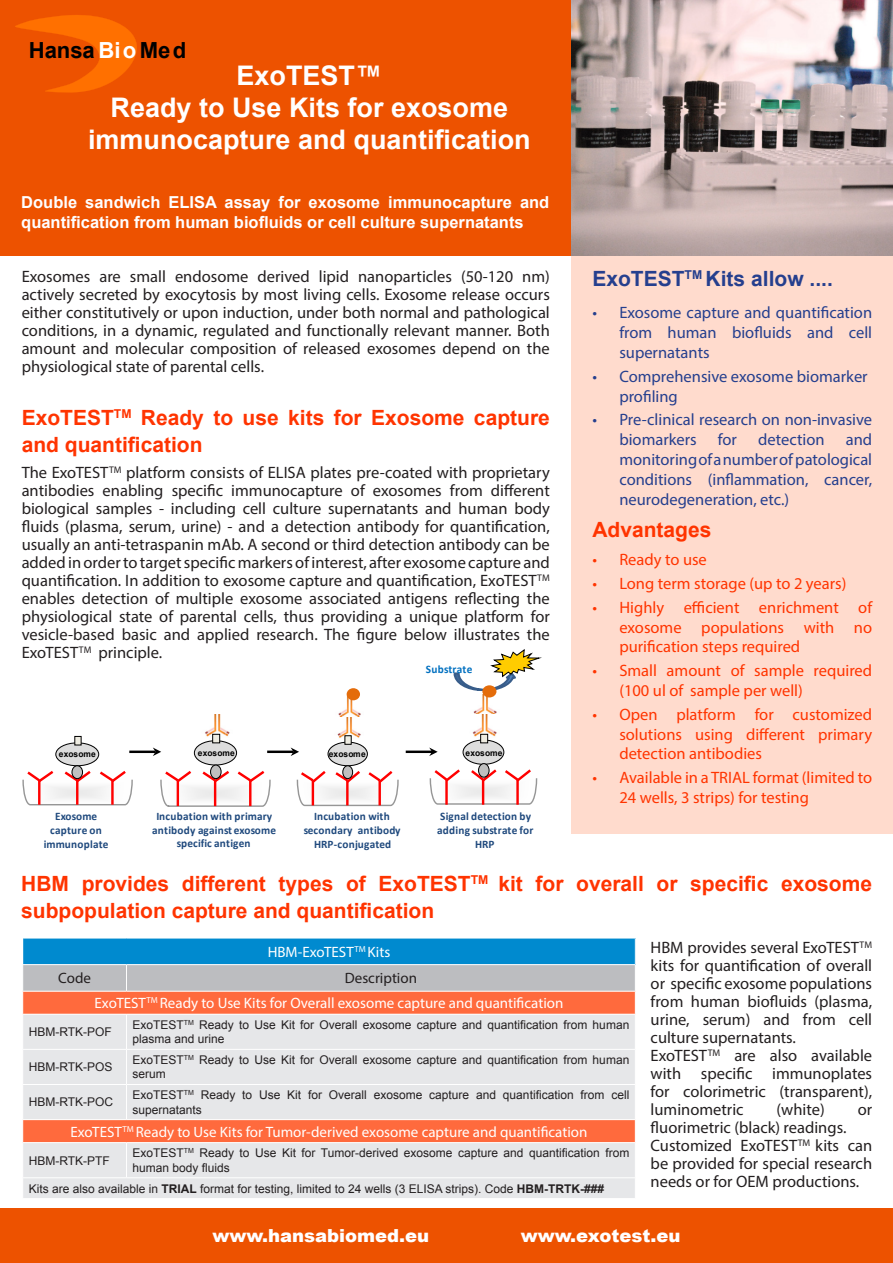
<style>
.page{position:relative;width:893px;height:1263px;background:#fff}
.page>*{position:absolute;margin:0;border:0;box-sizing:border-box;transform-origin:0 0}
.t1{font:700 27px/32.4px "Arial";color:#fff;text-align:center}
.t2{font:700 22.2px "Arial";color:#000}
.Titre_paragraphe{font:700 21px/27px "Arial";color:#ff3400}
.t3{font:700 21px "Arial";color:#253f8e}
.t4{font:900 18px "Arial";color:#fff}
.Sous_titre{font:16.5px/18px "Myriad Pro";color:#231f20;text-align:justify}
.t5{font:16.5px/19.8px "Myriad Pro";color:#ff3400;text-align:justify}
.t6{font:16.5px/19.8px "Myriad Pro";color:#253f8e;text-align:justify}
.t7{font:700 16.5px/19.8px "Arial";color:#fff}
.Tableau_titre{font:15px "Myriad Pro";color:#fff}
.Style_de_paragraphe{font:15px "Myriad Pro";color:#fff}
.Style_de_paragraphe-2{font:15px "Myriad Pro";color:#231f20}
.t8{font:12px/14.4px "Arial";color:#231f20}
.t9{font:700 11.4px/13.6px "Calibri";letter-spacing:.02em;color:#1f497d;text-align:center}
.t10{font:700 11.4px "Calibri";letter-spacing:.025em;color:#0070c0}
.t11{font:700 8.55px "Arial";letter-spacing:.025em;color:#000}
.s1{color:#fff}
.s2{font-weight:700}
</style>
<div class="page">
<img style="left:571px;top:0;width:322px;height:256px">
<div style="left:0;top:0;width:571px;height:256px;background:#ed5200"></div>
<div style="left:0;top:1209px;width:893px;height:54px;background:#ed5200"></div>
<svg style="left:22px;top:742px;width:112px;height:63px"></svg>
<div style="left:74px;top:736px;width:7px;height:9px;background:#eeece1;border:1px solid #000"></div>
<img style="left:338px;top:696px;width:23px;height:22px">
<svg style="left:347px;top:688px;width:13px;height:12px"></svg>
<img style="left:337px;top:718px;width:24px;height:23px">
<div style="left:345px;top:735px;width:7px;height:10px;background:#eeece1;border:1px solid #000"></div>
<img style="left:205px;top:715px;width:25px;height:25px">
<div style="left:212px;top:734px;width:8px;height:9px;background:#eeece1;border:1px solid #000"></div>
<img style="left:473px;top:697px;width:24px;height:18px">
<img style="left:472px;top:715px;width:25px;height:24px">
<div style="left:480px;top:734px;width:8px;height:9px;background:#eeece1;border:1px solid #000"></div>
<svg style="left:453px;top:649px;width:89px;height:48px"></svg>
<hr style="left:129px;top:750px;width:27px;height:3px;background:#000">
<svg style="left:153px;top:740px;width:118px;height:66px"></svg>
<hr style="left:267px;top:750px;width:26px;height:3px;background:#000">
<svg style="left:291px;top:741px;width:108px;height:66px"></svg>
<hr style="left:406px;top:750px;width:26px;height:3px;background:#000">
<svg style="left:429px;top:739px;width:109px;height:66px"></svg>
<div style="left:571px;top:256px;width:322px;height:577px;background:#ffdbcd"></div>
<svg style="left:23px;top:1015px;width:612px;height:183px;background:#e9d7d3"></svg>
<svg style="left:22px;top:938px;width:614px;height:76px;background:#9396a1"></svg>
<hr style="left:126px;top:1014px;width:1px;height:35px;background:#fff">
<hr style="left:22px;top:1049px;width:104px;height:1px;background:#fff">
<hr style="left:126px;top:1049px;width:510px;height:1px;background:#fff">
<hr style="left:126px;top:1050px;width:1px;height:34px;background:#fff">
<hr style="left:22px;top:1084px;width:104px;height:1px;background:#fff">
<hr style="left:126px;top:1084px;width:510px;height:1px;background:#fff">
<hr style="left:126px;top:1085px;width:1px;height:34px;background:#fff">
<hr style="left:22px;top:1119px;width:104px;height:1px;background:#fff">
<svg style="left:22px;top:1120px;width:1px;height:22px"></svg>
<hr style="left:126px;top:1119px;width:510px;height:1px;background:#fff">
<hr style="left:22px;top:1142px;width:104px;height:1px;background:#fff">
<hr style="left:126px;top:1142px;width:510px;height:1px;background:#fff">
<hr style="left:126px;top:1143px;width:1px;height:34px;background:#fff">
<hr style="left:22px;top:1177px;width:104px;height:1px;background:#fff">
<hr style="left:126px;top:1177px;width:510px;height:1px;background:#fff">
<svg style="left:15px;top:15px;width:122px;height:78px"></svg>
<h2 class="t2" style="left:29px;top:36px;width:159px">Hansa <span class="s1">Bio</span> Med</h2>
<p class="t1" style="left:237px;top:60px;width:147px">ExoTEST™</p>
<p class="t1" style="left:88px;top:92px;width:444px">Ready to Use Kits for exosome immunocapture and quantification</p>
<p class="t7" style="left:21px;top:193px;width:530px">Double sandwich ELISA assay for exosome immunocapture and quantification from human biofluids or cell culture supernatants</p>
<p class="Sous_titre" style="left:22px;top:267px;width:530px">Exosomes are small endosome derived lipid nanoparticles (50-120 nm) actively secreted by exocytosis by most living cells. Exosome release occurs either constitutively or upon induction, under both normal and pathological conditions, in a dynamic, regulated and functionally relevant manner. Both amount and molecular composition of released exosomes depend on the physiological state of parental cells.</p>
<p class="Titre_paragraphe" style="left:22px;top:405px;width:530px">ExoTEST<sup>TM</sup> Ready to use kits for Exosome capture and quantification</p>
<p class="Sous_titre" style="left:22px;top:464px;width:530px">The ExoTEST<sup>TM</sup> platform consists of ELISA plates pre-coated with proprietary antibodies enabling specific immunocapture of exosomes from different biological samples - including cell culture supernatants and human body fluids (plasma, serum, urine) - and a detection antibody for quantification, usually an anti-tetraspanin mAb. A second or third detection antibody can be added in order to target specific markers of interest, after exosome capture and quantification. In addition to exosome capture and quantification, ExoTEST<sup>TM </sup>enables detection of multiple exosome associated antigens reflecting the physiological state of parental cells, thus providing a unique platform for vesicle-based basic and applied research. The figure below illustrates the ExoTEST<sup>TM</sup> principle.</p>
<p class="t10" style="left:426px;top:662px;width:48px">Substrate</p>
<p class="t11" style="left:59px;top:749px;width:39px">exosome</p>
<p class="t11" style="left:198px;top:747px;width:39px">exosome</p>
<p class="t11" style="left:329px;top:748px;width:39px">exosome</p>
<p class="t11" style="left:465px;top:747px;width:39px">exosome</p>
<p class="t9" style="left:44px;top:810px;width:66px">Exosome capture on immunoplate</p>
<p class="t9" style="left:152px;top:810px;width:125px">Incubation with primary antibody against exosome specific antigen</p>
<p class="t9" style="left:304px;top:810px;width:98px">Incubation with secondary antibody<br>HRP-conjugated</p>
<p class="t9" style="left:437px;top:810px;width:98px">Signal detection by adding substrate for<br>HRP</p>
<p class="t3" style="left:592px;top:264px;width:242px">ExoTEST<sup>TM</sup> Kits allow ....</p>
<p class="t6" style="left:619px;top:303px;width:254px;text-indent:-27px">• Exosome capture and quantification from human biofluids and cell supernatants</p>
<p class="t6" style="left:619px;top:366px;width:250px;text-indent:-27px">• Comprehensive exosome biomarker profiling</p>
<p class="t6" style="left:619px;top:410px;width:254px;text-indent:-27px">• Pre-clinical research on non-invasive biomarkers</p>
<p class="t6" style="left:718px;top:429px;width:21px">for</p>
<p class="t6" style="left:758px;top:429px;width:68px">detection</p>
<p class="t6" style="left:619px;top:429px;width:254px;text-indent:226px">and monitoring of a number of patological conditions (inflammation, cancer, neurodegeneration, etc.)</p>
<p class="Titre_paragraphe" style="left:592px;top:516px;width:121px">Advantages</p>
<p class="t5" style="left:592px;top:549px;width:116px">• Ready to use</p>
<p class="t5" style="left:592px;top:573px;width:256px">• Long term storage (up to 2 years)</p>
<p class="t5" style="left:619px;top:597px;width:254px;text-indent:-27px">• Highly efficient enrichment of exosome populations with no purification steps required</p>
<p class="t5" style="left:619px;top:660px;width:254px;text-indent:-27px">• Small amount of sample required (100 ul of sample per well)</p>
<p class="t5" style="left:619px;top:704px;width:254px;text-indent:-27px">• Open platform for customized solutions using different primary detection antibodies</p>
<p class="t5" style="left:619px;top:767px;width:254px;text-indent:-27px">• Available in a TRIAL format (limited to<br>24 wells, 3 strips) for testing</p>
<p class="Titre_paragraphe" style="left:21px;top:871px;width:852px">HBM provides different types of ExoTEST<sup>TM</sup> kit for overall or specific exosome subpopulation capture and quantification</p>
<p class="Style_de_paragraphe" style="left:268px;top:942px;width:124px">HBM-ExoTEST<sup>TM</sup> Kits</p>
<p class="Style_de_paragraphe-2" style="left:58px;top:969px;width:34px">Code</p>
<p class="Style_de_paragraphe-2" style="left:345px;top:969px;width:74px">Description</p>
<p class="Tableau_titre" style="left:95px;top:994px;width:470px">ExoTEST<sup>TM</sup> Ready to Use Kits for Overall exosome capture and quantification</p>
<p class="t8" style="left:29px;top:1025px;width:85px">HBM-RTK-POF</p>
<p class="t8" style="left:132px;top:1018px;width:498px">ExoTEST<sup>TM</sup> Ready to Use Kit for Overall exosome capture and quantification from human plasma and urine</p>
<p class="t8" style="left:29px;top:1060px;width:85px">HBM-RTK-POS</p>
<p class="t8" style="left:132px;top:1053px;width:498px">ExoTEST<sup>TM</sup> Ready to Use Kit for Overall exosome capture and quantification from human serum</p>
<p class="t8" style="left:29px;top:1095px;width:86px">HBM-RTK-POC</p>
<p class="t8" style="left:132px;top:1088px;width:498px">ExoTEST<sup>TM</sup> Ready to Use Kit for Overall exosome capture and quantification from cell supernatants</p>
<p class="Tableau_titre" style="left:71px;top:1122px;width:518px">ExoTEST<sup>TM</sup> Ready to Use Kits for Tumor-derived exosome capture and quantification</p>
<p class="t8" style="left:29px;top:1153px;width:83px">HBM-RTK-PTF</p>
<p class="t8" style="left:132px;top:1146px;width:498px">ExoTEST<sup>TM</sup> Ready to Use Kit for Tumor-derived exosome capture and quantification from human body fluids</p>
<p class="t8" style="left:29px;top:1181px;width:577px">Kits are also available in <span class="s2">TRIAL</span> format for testing, limited to 24 wells (3 ELISA strips). Code <span class="s2">HBM-TRTK-###</span></p>
<p class="Sous_titre" style="left:651px;top:938px;width:223px">HBM provides several ExoTEST<sup>TM </sup>kits for quantification of overall or specific exosome populations from human biofluids (plasma, urine, serum) and from cell culture supernatants.</p>
<p class="Sous_titre" style="left:651px;top:1046px;width:223px">ExoTEST<sup>TM</sup> are also available with specific immunoplates for colorimetric (transparent), luminometric</p>
<p class="Sous_titre" style="left:777px;top:1100px;width:50px">(white)</p>
<p class="Sous_titre" style="left:858px;top:1100px;width:16px">or</p>
<p class="Sous_titre" style="left:651px;top:1118px;width:197px">fluorimetric (black) readings.</p>
<p class="Sous_titre" style="left:651px;top:1136px;width:223px">Customized ExoTEST<sup>TM</sup> kits can be provided for special research needs or for OEM productions.</p>
<p class="t4" style="left:213px;top:1223px;width:218px">www.hansabiomed.eu</p>
<p class="t4" style="left:521px;top:1223px;width:161px">www.exotest.eu</p>
</div>
